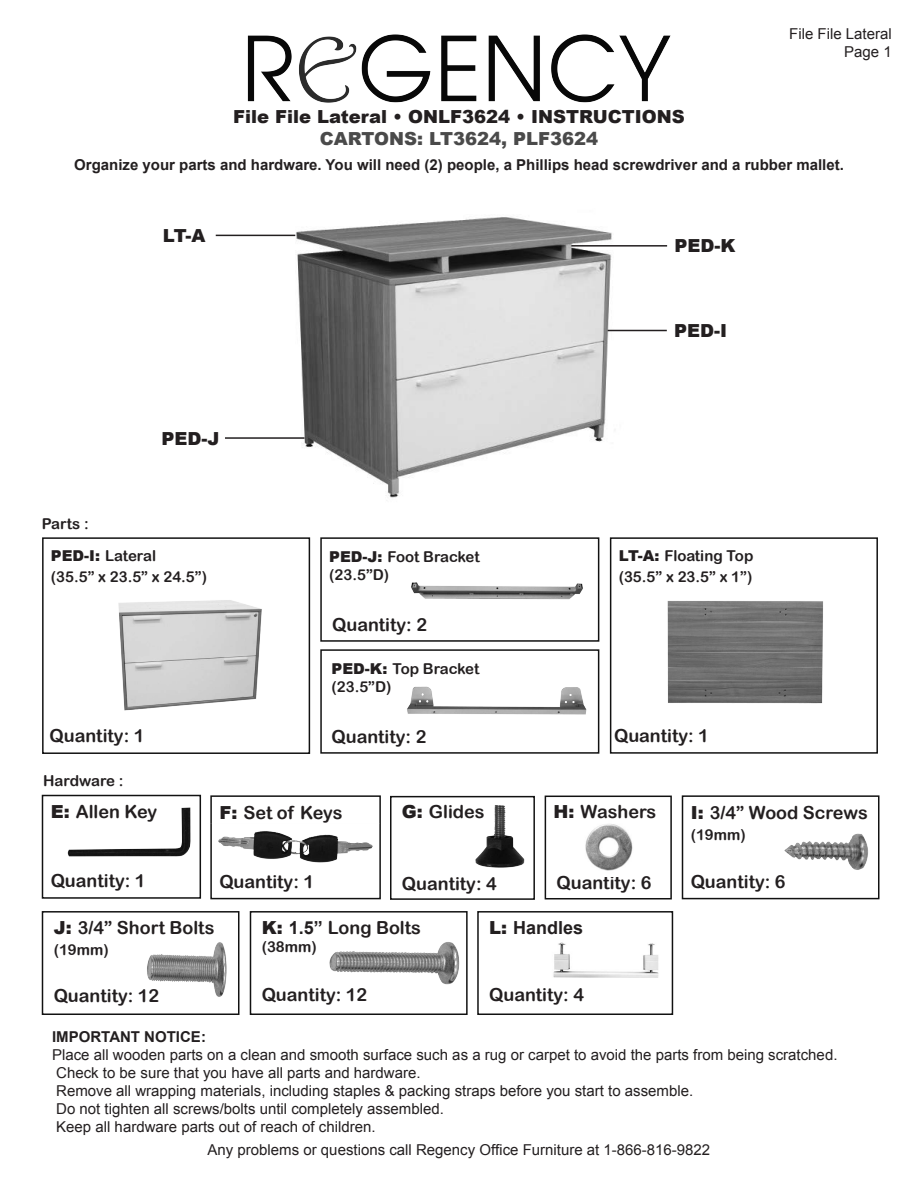
<style>
.page{position:relative;width:918px;height:1188px;background:#fff}
.page>*{position:absolute;margin:0;border:0;box-sizing:border-box;transform-origin:0 0}
.t1{font:18px "Arial Rounded MT Bold";color:#231f20}
.t2{font:900 18px "Arial";color:#231f20}
.t3{font:900 18px "Arial";color:#4a4a4a}
.t4{font:700 18px "Arial";color:#231f20}
.t5{font:15px/18px "Arial";color:#231f20}
.t6{font:15px/21.6px "Arial Rounded MT Bold";color:#231f20}
.t7{font:700 15px "Arial";color:#231f20}
.s1{font-family:"Arial";font-weight:900}
.s2{font-weight:900}
.s3{font-family:"Arial";font-weight:700}
</style>
<div class="page">
<img style="left:667px;top:601px;width:156px;height:103px">
<img style="left:118px;top:600px;width:144px;height:111px">
<img style="left:283px;top:217px;width:341px;height:281px">
<hr style="left:571px;top:245px;width:96px;height:2px;background:#231f20">
<hr style="left:216px;top:235px;width:79px;height:1px;background:#231f20">
<hr style="left:225px;top:437px;width:80px;height:2px;background:#231f20">
<hr style="left:608px;top:330px;width:59px;height:1px;background:#231f20">
<div style="left:42px;top:537px;width:268px;height:217px;border:2px solid #121212"></div>
<div style="left:610px;top:537px;width:268px;height:217px;border:2px solid #121212"></div>
<div style="left:320px;top:537px;width:279px;height:105px;border:2px solid #121212"></div>
<div style="left:320px;top:649px;width:279px;height:105px;border:2px solid #121212"></div>
<img style="left:411px;top:582px;width:172px;height:18px">
<img style="left:407px;top:686px;width:180px;height:29px">
<img style="left:67px;top:807px;width:124px;height:50px">
<div style="left:42px;top:795px;width:159px;height:104px;border:2px solid #121212"></div>
<div style="left:210px;top:795px;width:171px;height:104px;border:2px solid #121212"></div>
<img style="left:210px;top:823px;width:170px;height:43px">
<img style="left:784px;top:833px;width:84px;height:37px">
<img style="left:147px;top:942px;width:80px;height:55px">
<div style="left:682px;top:795px;width:197px;height:104px;border:2px solid #121212"></div>
<div style="left:42px;top:911px;width:197px;height:104px;border:2px solid #121212"></div>
<img style="left:329px;top:942px;width:131px;height:43px">
<img style="left:475px;top:805px;width:50px;height:63px">
<div style="left:250px;top:911px;width:218px;height:104px;border:2px solid #121212"></div>
<div style="left:390px;top:796px;width:145px;height:104px;border:2px solid #121212"></div>
<div style="left:545px;top:796px;width:127px;height:103px;border:2px solid #121212"></div>
<img style="left:585px;top:824px;width:48px;height:47px">
<div style="left:477px;top:911px;width:196px;height:104px;border:2px solid #121212"></div>
<img style="left:247px;top:34px;width:424px;height:69px">
<img style="left:553px;top:942px;width:106px;height:36px">
<p class="t2" style="left:233px;top:104px;width:453px">File File Lateral • ONLF3624 • INSTRUCTIONS</p>
<p class="t3" style="left:320px;top:126px;width:280px">CARTONS: LT3624, PLF3624</p>
<p class="t5" style="left:789px;top:25px;width:104px;text-align:right">File File Lateral<br>Page 1</p>
<p class="t7" style="left:74px;top:155px;width:771px">Organize your parts and hardware. You will need (2) people, a Phillips head screwdriver and a rubber mallet.</p>
<p class="t2" style="left:163px;top:223px;width:44px">LT-A</p>
<p class="t6" style="left:42px;top:513px;width:48px">Parts :</p>
<p class="t2" style="left:161px;top:425px;width:59px">PED-J</p>
<p class="t6" style="left:51px;top:545px;width:158px"><span class="s1">PED-I:</span> Lateral<br>(35.5” x 23.5” x 24.5”)</p>
<p class="t1" style="left:50px;top:725px;width:96px">Quantity: 1</p>
<p class="t6" style="left:43px;top:769px;width:82px">Hardware :</p>
<p class="t6" style="left:329px;top:548px;width:152px;line-height:18px"><span class="s1">PED-J:</span> Foot Bracket (23.5”D)</p>
<p class="t1" style="left:332px;top:614px;width:96px">Quantity: 2</p>
<p class="t6" style="left:332px;top:659px;width:149px;line-height:18px"><span class="s1">PED-K:</span> Top Bracket (23.5”D)</p>
<p class="t1" style="left:332px;top:726px;width:96px">Quantity: 2</p>
<p class="t2" style="left:675px;top:233px;width:62px">PED-K</p>
<p class="t2" style="left:674px;top:318px;width:54px">PED-I</p>
<p class="t6" style="left:619px;top:545px;width:136px"><span class="s1">LT-A:</span> Floating Top (35.5” x 23.5” x 1”)</p>
<p class="t1" style="left:614px;top:725px;width:96px">Quantity: 1</p>
<p class="t1" style="left:51px;top:801px;width:108px"><span class="s1">E:</span> Allen Key</p>
<p class="t1" style="left:219px;top:801px;width:125px"><span class="s1">F:</span> Set of Keys</p>
<p class="t1" style="left:402px;top:801px;width:84px"><span class="s1">G:</span> Glides</p>
<p class="t1" style="left:554px;top:801px;width:104px"><span class="s1">H:</span> Washers</p>
<p class="t1" style="left:51px;top:870px;width:96px">Quantity: 1</p>
<p class="t1" style="left:219px;top:871px;width:96px">Quantity: 1</p>
<p class="t1" style="left:557px;top:872px;width:96px">Quantity: 6</p>
<p class="t4" style="left:489px;top:916px;width:96px"><span class="s2">L:</span> Handles</p>
<p class="t1" style="left:402px;top:873px;width:96px">Quantity: 4</p>
<p class="t1" style="left:54px;top:917px;width:162px"><span class="s1">J:</span> 3/4” Short Bolts</p>
<p class="t6" style="left:54px;top:939px;width:56px">(19mm)</p>
<p class="t1" style="left:54px;top:985px;width:107px">Quantity: 12</p>
<p class="t1" style="left:262px;top:917px;width:161px"><span class="s1">K:</span> <span class="s3">1.5”</span> Long Bolts</p>
<p class="t6" style="left:262px;top:936px;width:56px">(38mm)</p>
<p class="t1" style="left:262px;top:984px;width:107px">Quantity: 12</p>
<p class="t1" style="left:489px;top:984px;width:96px">Quantity: 4</p>
<p class="t1" style="left:691px;top:801px;width:179px"><span class="s1">I:</span> 3/4” Wood Screws</p>
<p class="t6" style="left:691px;top:824px;width:56px">(19mm)</p>
<p class="t1" style="left:691px;top:871px;width:96px">Quantity: 6</p>
<p class="t7" style="left:52px;top:1027px;width:155px">IMPORTANT NOTICE:</p>
<p class="t5" style="left:52px;top:1046px;width:787px">Place all wooden parts on a clean and smooth surface such as a rug or carpet to avoid the parts from being scratched.<br>Check to be sure that you have all parts and hardware.<br>Remove all wrapping materials, including staples &amp; packing straps before you start to assemble.<br>Do not tighten all screws/bolts until completely assembled.<br>Keep all hardware parts out of reach of children.</p>
<p class="t5" style="left:208px;top:1141px;width:504px">Any problems or questions call Regency Office Furniture at 1-866-816-9822</p>
</div>
